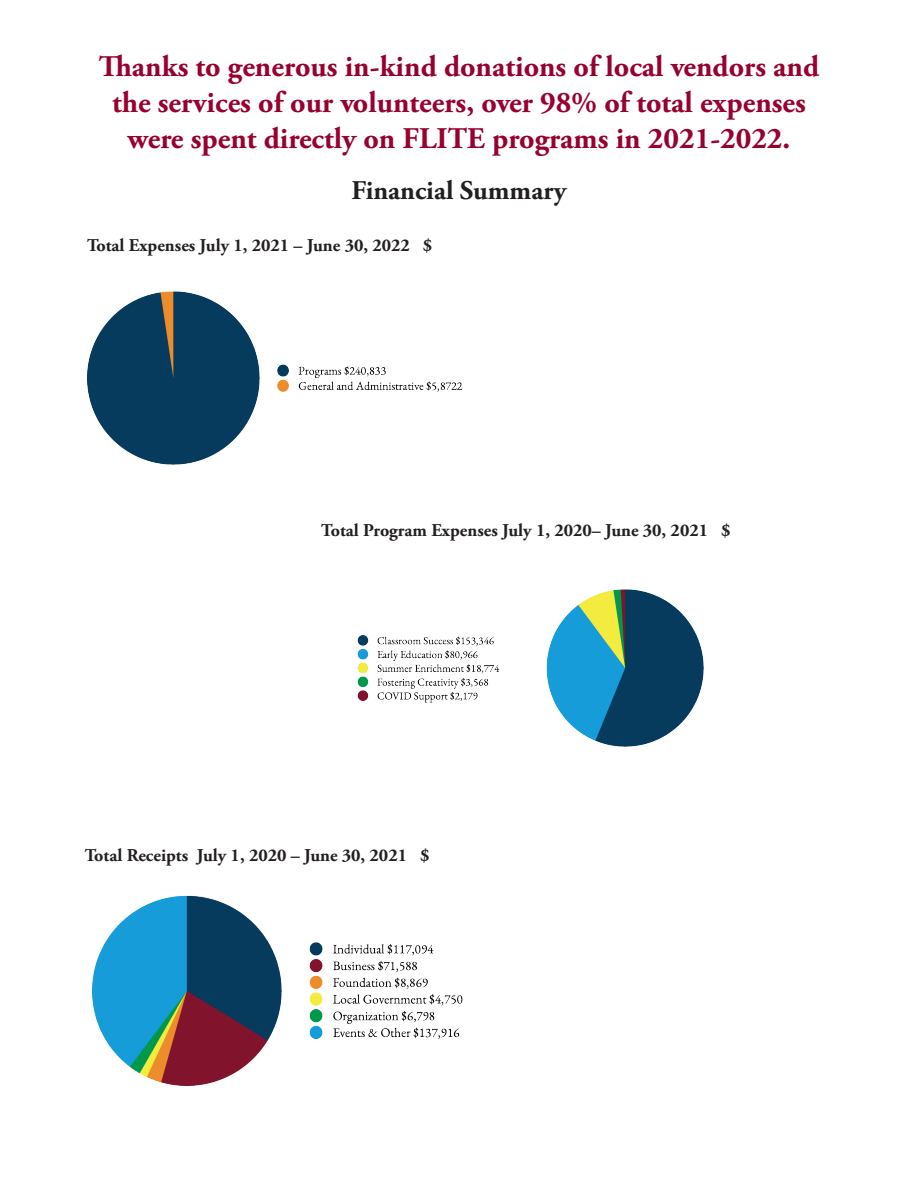
<style>
.page{position:relative;width:918px;height:1188px;background:#fff}
.page>*{position:absolute;margin:0;border:0;box-sizing:border-box;transform-origin:0 0}
.t1{font:700 30px/36px "Adobe Garamond Pro";color:#98012d;text-align:center}
.t2{font:700 27px "Adobe Garamond Pro";color:#231f20}
.t3{font:700 18px "Adobe Garamond Pro";color:#231f20}
</style>
<div class="page">
<img style="left:92px;top:896px;width:371px;height:189px">
<img style="left:87px;top:292px;width:376px;height:172px">
<img style="left:357px;top:589px;width:346px;height:158px">
<p class="t1" style="left:99px;top:49px;width:722px">Thanks to generous in-kind donations of local vendors and the services of our volunteers, over 98% of total expenses were spent directly on FLITE programs in 2021-2022.</p>
<p class="t2" style="left:352px;top:175px;width:216px">Financial Summary</p>
<p class="t3" style="left:87px;top:234px;width:347px">Total Expenses July 1, 2021 – June 30, 2022 $</p>
<p class="t3" style="left:321px;top:519px;width:411px">Total Program Expenses July 1, 2020– June 30, 2021 $</p>
<p class="t3" style="left:85px;top:845px;width:346px">Total Receipts July 1, 2020 – June 30, 2021 $</p>
</div>
